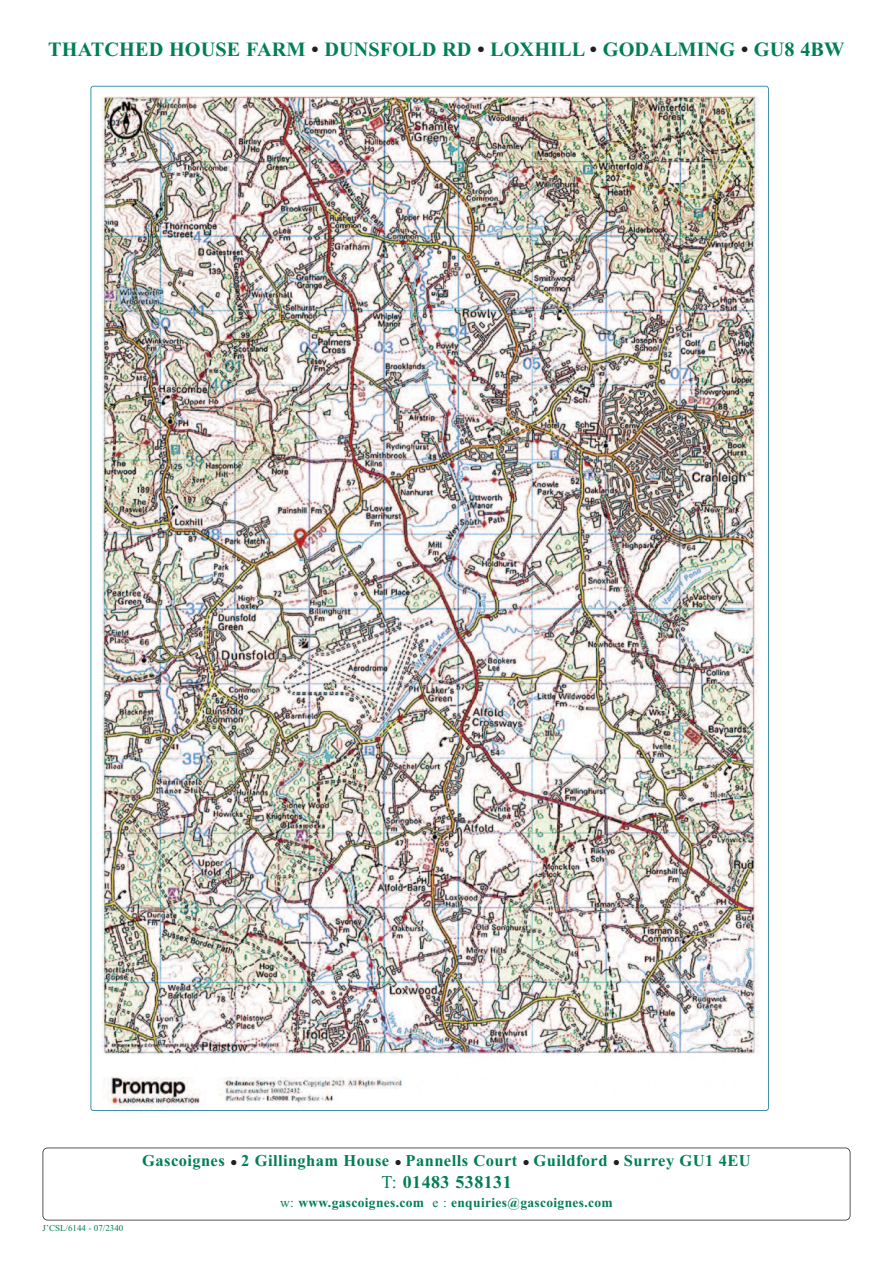
<style>
.page{position:relative;width:893px;height:1263px;background:#fff}
.page>*{position:absolute;margin:0;border:0;box-sizing:border-box;transform-origin:0 0}
.t1{font:700 20.25px "Times New Roman";letter-spacing:.005em;color:#007f52}
.t2{font:700 18px "Times New Roman";letter-spacing:.025em;color:#007f52}
.t3{font:700 16.5px "Times New Roman";letter-spacing:.025em;color:#007f52}
.t4{font:700 13.5px "Times New Roman";letter-spacing:.025em;color:#007f52}
.t5{font:9px "Times New Roman";color:#007f52}
.s1{color:#231f20}
.s2{font-family:"Verdana";font-size:10.5px;color:#231f20}
.s3{font-weight:400}
</style>
<div class="page">
<div style="left:43px;top:1147px;width:807px;height:73px;border:2px solid #231f20;border-radius:5px"></div>
<img style="left:91px;top:87px;width:677px;height:1023px;border-radius:2px">
<p class="t1" style="left:48px;top:37px;width:798px">THATCHED HOUSE FARM <span class="s1">•</span> DUNSFOLD RD <span class="s1">•</span> LOXHILL <span class="s1">•</span> GODALMING <span class="s1">•</span> GU8 4BW</p>
<p class="t5" style="left:43px;top:1222px;width:82px">J’CSL/6144 - 07/2340</p>
<p class="t3" style="left:142px;top:1151px;width:610px">Gascoignes <span class="s2">•</span> 2 Gillingham House <span class="s2">•</span> Pannells Court <span class="s2">•</span> Guildford <span class="s2">•</span> Surrey GU1 4EU</p>
<p class="t2" style="left:381px;top:1171px;width:132px"><span class="s3">T:</span> 01483 538131</p>
<p class="t4" style="left:280px;top:1194px;width:334px"><span class="s3">w:</span> www.gascoignes.com <span class="s3">e :</span> enquiries@gascoignes.com</p>
</div>
